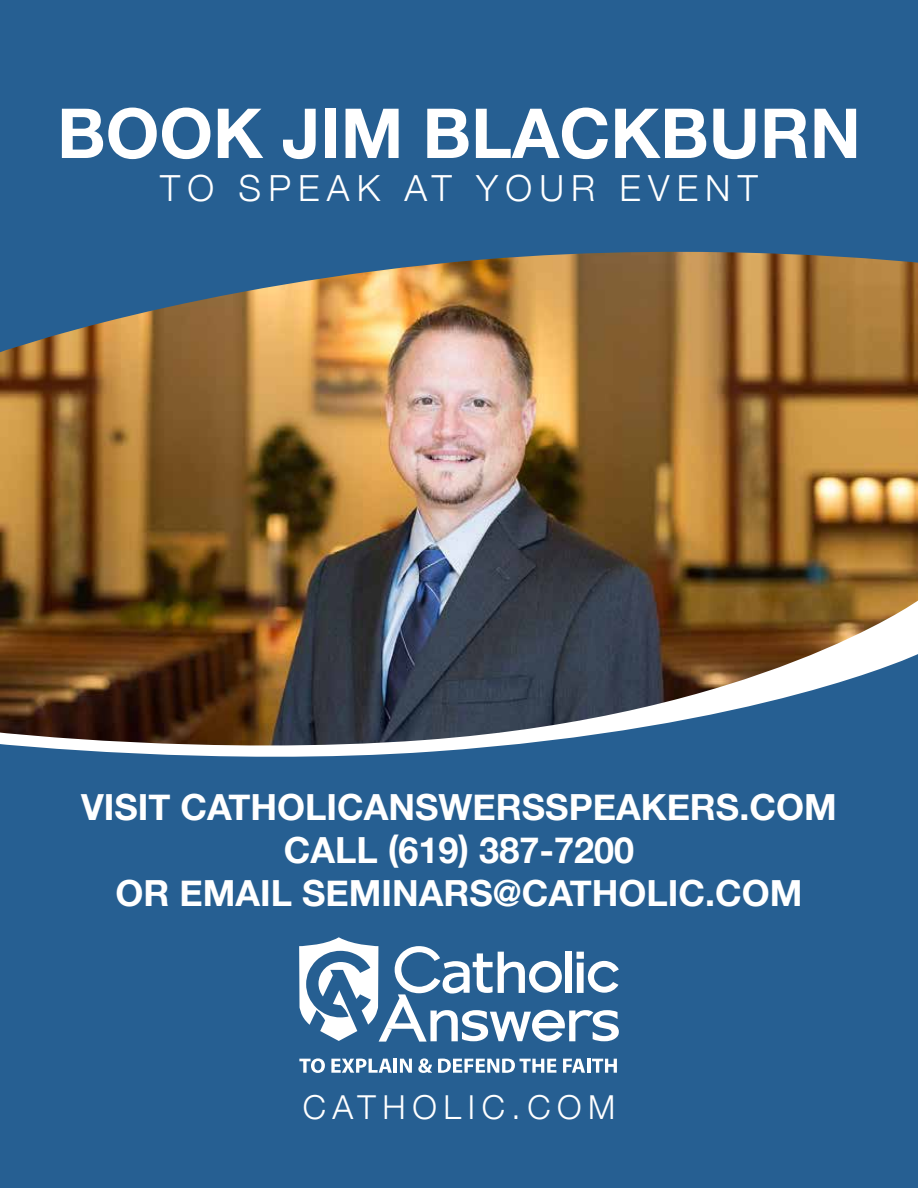
<style>
.page{position:relative;width:918px;height:1188px;background:#fff}
.page>*{position:absolute;margin:0;border:0;box-sizing:border-box;transform-origin:0 0}
.t1{font:700 69px "Helvetica Neue";color:#fff}
.t2{font:700 36px/43.2px "Helvetica Neue";color:#fff;text-align:center}
.t3{font:300 36px "Helvetica Neue";letter-spacing:.2em;color:#fff}
.t4{font:300 33px "Helvetica Neue";letter-spacing:.2em;color:#fff}
</style>
<div class="page">
<div style="left:0;top:756px;width:918px;height:432px;background:#265f92"></div>
<img style="left:0;top:352px;width:918px;height:395px">
<svg style="left:0;top:0;width:918px;height:352px;background:#446681"></svg>
<svg style="left:331px;top:1059px;width:61px;height:14px"></svg>
<hr style="left:394px;top:1059px;width:3px;height:14px;background:#fff">
<svg style="left:400px;top:1059px;width:12px;height:14px"></svg>
<svg style="left:418px;top:1058px;width:14px;height:15px"></svg>
<svg style="left:438px;top:1059px;width:118px;height:14px"></svg>
<svg style="left:563px;top:1059px;width:22px;height:14px"></svg>
<hr style="left:587px;top:1059px;width:3px;height:14px;background:#fff">
<svg style="left:592px;top:1059px;width:25px;height:14px"></svg>
<svg style="left:299px;top:937px;width:320px;height:105px"></svg>
<svg style="left:299px;top:1058px;width:26px;height:15px"></svg>
<h1 class="t1" style="left:57px;top:79px;width:805px">BOOK JIM BLACKBURN</h1>
<p class="t3" style="left:160px;top:159px;width:599px">TO SPEAK AT YOUR EVENT</p>
<p class="t2" style="left:81px;top:786px;width:757px">VISIT CATHOLICANSWERSSPEAKERS.COM<br>CALL (619) 387-7200<br>OR EMAIL SEMINARS@CATHOLIC.COM</p>
<p class="t4" style="left:303px;top:1081px;width:314px">CATHOLIC.COM</p>
</div>
